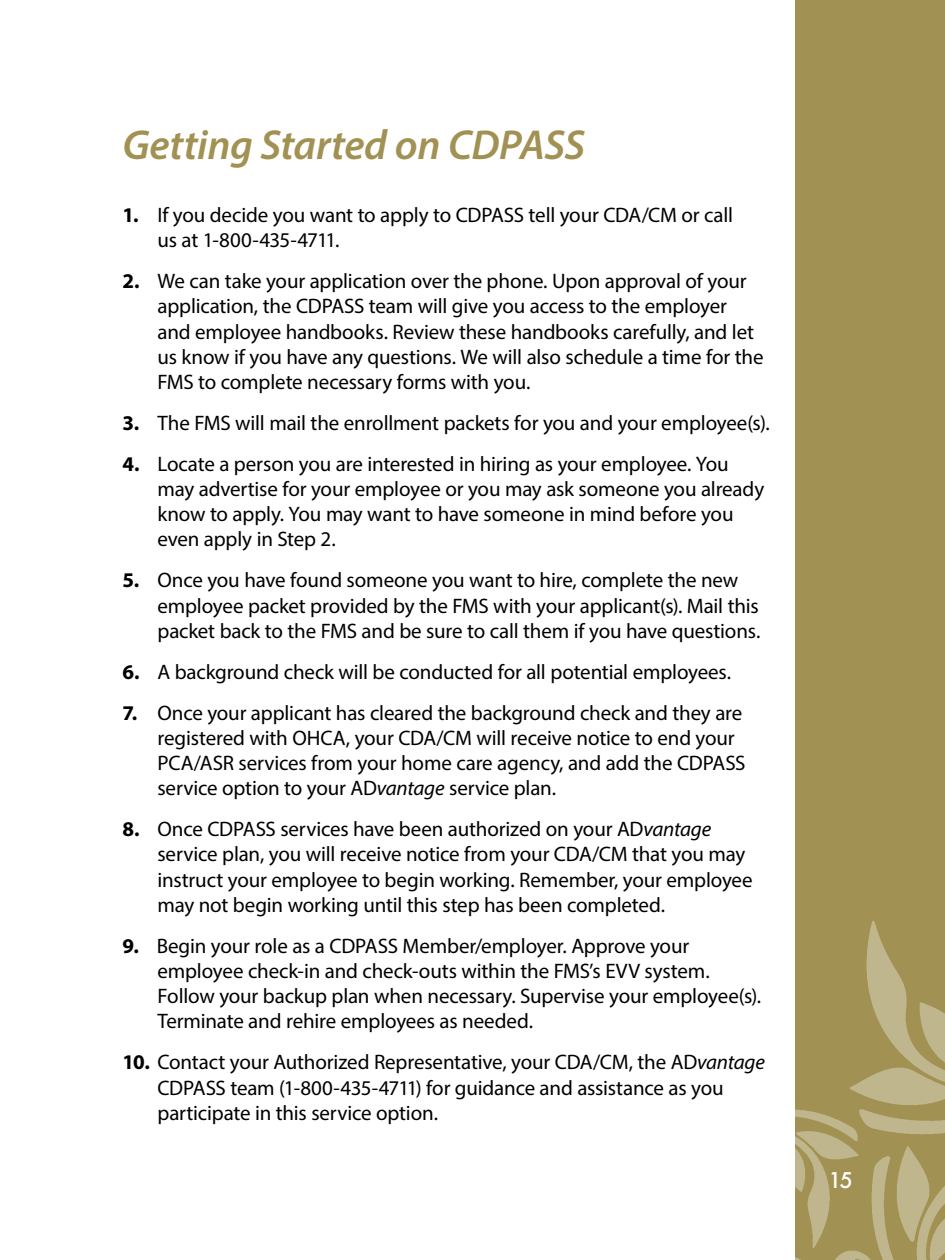
<style>
.page{position:relative;width:945px;height:1260px;background:#fff}
.page>*{position:absolute;margin:0;border:0;box-sizing:border-box;transform-origin:0 0}
.t1{font:italic 600 42px "Myriad Pro";letter-spacing:-.005em;color:#a19153}
.t2{font:500 21.18px "Futura";color:#fff}
.t3{font:21px "Myriad Pro";letter-spacing:-.01em;color:#000}
.t4{font:21px "Myriad Pro";letter-spacing:-.03em;color:#000}
.s1{font-weight:700}
.s2{font-style:italic}
</style>
<div class="page">
<div style="left:795px;top:0;width:150px;height:1260px;background:#a19153"></div>
<img style="left:795px;top:921px;width:150px;height:339px">
<p class="t1" style="left:122px;top:118px;width:464px">Getting Started on CDPASS</p>
<p class="t3" style="left:122px;top:202px;width:612px"><span class="s1">1.</span> If you decide you want to apply to CDPASS tell your CDA/CM or call</p>
<p class="t4" style="left:157px;top:227px;width:184px">us at 1-800-435-4711.</p>
<p class="t3" style="left:122px;top:268px;width:626px"><span class="s1">2.</span> We can take your application over the phone. Upon approval of your</p>
<p class="t3" style="left:157px;top:293px;width:571px">application, the CDPASS team will give you access to the employer</p>
<p class="t3" style="left:157px;top:319px;width:598px">and employee handbooks. Review these handbooks carefully, and let</p>
<p class="t3" style="left:157px;top:344px;width:608px">us know if you have any questions. We will also schedule a time for the</p>
<p class="t3" style="left:157px;top:369px;width:375px">FMS to complete necessary forms with you.</p>
<p class="t3" style="left:122px;top:410px;width:649px"><span class="s1">3.</span> The FMS will mail the enrollment packets for you and your employee(s).</p>
<p class="t3" style="left:122px;top:451px;width:608px"><span class="s1">4.</span> Locate a person you are interested in hiring as your employee. You</p>
<p class="t3" style="left:157px;top:476px;width:608px">may advertise for your employee or you may ask someone you already</p>
<p class="t3" style="left:157px;top:501px;width:578px">know to apply. You may want to have someone in mind before you</p>
<p class="t3" style="left:157px;top:526px;width:180px">even apply in Step 2.</p>
<p class="t3" style="left:122px;top:567px;width:617px"><span class="s1">5.</span> Once you have found someone you want to hire, complete the new</p>
<p class="t3" style="left:157px;top:593px;width:603px">employee packet provided by the FMS with your applicant(s). Mail this</p>
<p class="t3" style="left:157px;top:618px;width:604px">packet back to the FMS and be sure to call them if you have questions.</p>
<p class="t3" style="left:122px;top:659px;width:610px"><span class="s1">6.</span> A background check will be conducted for all potential employees.</p>
<p class="t3" style="left:122px;top:700px;width:621px"><span class="s1">7.</span> Once your applicant has cleared the background check and they are</p>
<p class="t3" style="left:157px;top:725px;width:579px">registered with OHCA, your CDA/CM will receive notice to end your</p>
<p class="t3" style="left:157px;top:750px;width:590px">PCA/ASR services from your home care agency, and add the CDPASS</p>
<p class="t3" style="left:157px;top:775px;width:400px">service option to your AD<span class="s2">vantage</span> service plan.</p>
<p class="t3" style="left:122px;top:816px;width:590px"><span class="s1">8.</span> Once CDPASS services have been authorized on your AD<span class="s2">vantage</span></p>
<p class="t3" style="left:157px;top:841px;width:589px">service plan, you will receive notice from your CDA/CM that you may</p>
<p class="t3" style="left:157px;top:867px;width:597px">instruct your employee to begin working. Remember, your employee</p>
<p class="t3" style="left:157px;top:892px;width:509px">may not begin working until this step has been completed.</p>
<p class="t3" style="left:122px;top:933px;width:568px"><span class="s1">9.</span> Begin your role as a CDPASS Member/employer. Approve your</p>
<p class="t3" style="left:157px;top:958px;width:554px">employee check-in and check-outs within the FMS’s EVV system.</p>
<p class="t3" style="left:157px;top:983px;width:605px">Follow your backup plan when necessary. Supervise your employee(s).</p>
<p class="t3" style="left:157px;top:1008px;width:377px">Terminate and rehire employees as needed.</p>
<p class="t3" style="left:122px;top:1049px;width:644px"><span class="s1">10.</span> Contact your Authorized Representative, your CDA/CM, the AD<span class="s2">vantage</span></p>
<p class="t3" style="left:157px;top:1075px;width:568px">CDPASS team (1-800-435-4711) for guidance and assistance as you</p>
<p class="t3" style="left:157px;top:1100px;width:282px">participate in this service option.</p>
<p class="t2" style="left:828px;top:1165px;width:26px">15</p>
</div>
